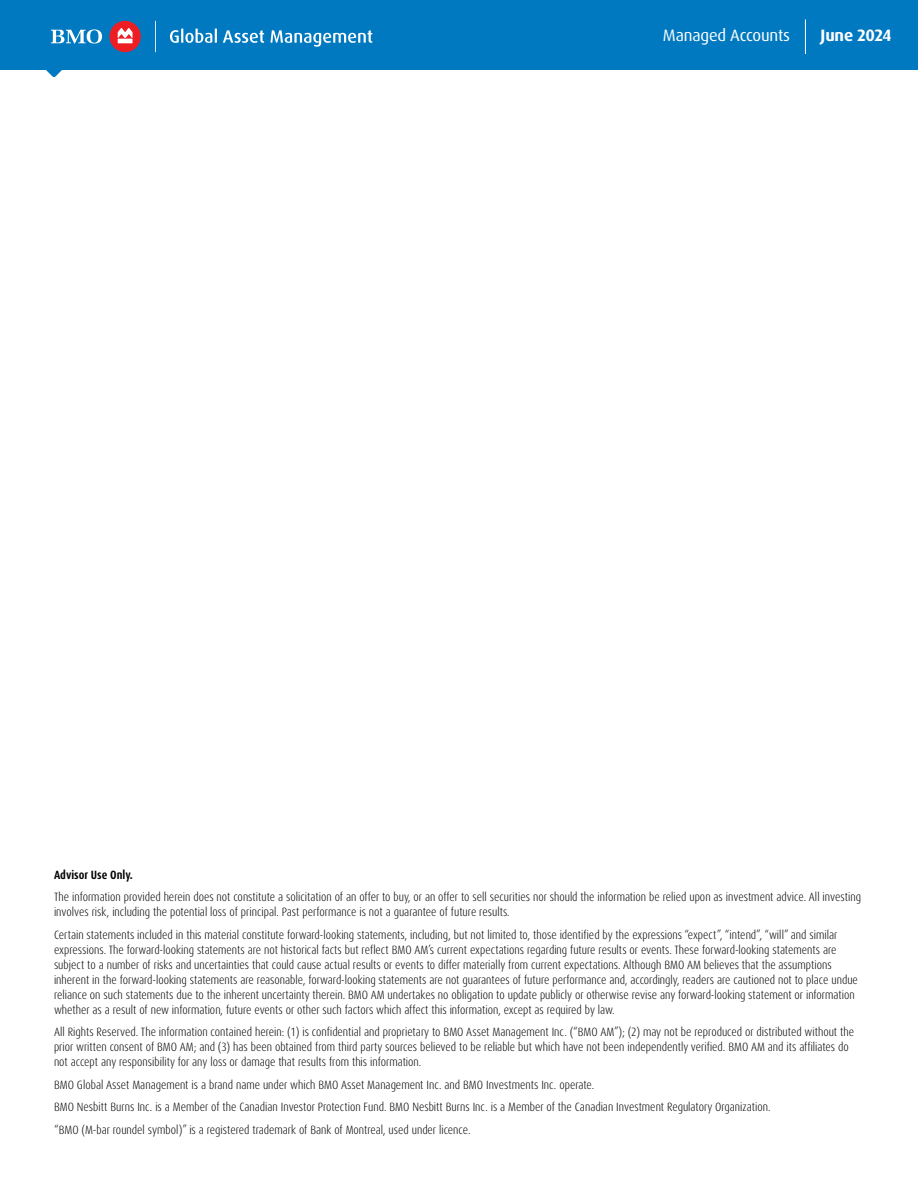
<style>
.page{position:relative;width:918px;height:1188px;background:#fff}
.page>*{position:absolute;margin:0;border:0;box-sizing:border-box;transform-origin:0 0}
.t1{font:16.5px "Dax Pro";letter-spacing:-.01em;color:#fff}
.t2{font:700 16.5px "Dax Pro";letter-spacing:-.015em;color:#fff}
.t3{font:300 condensed 12px/15px "Dax Pro";color:#000}
.t4{font:700 condensed 12px "Dax Pro";color:#000}
</style>
<div class="page">
<div style="left:0;top:0;width:918px;height:69px;background:#0079c1"></div>
<svg style="left:45px;top:69px;width:18px;height:8px"></svg>
<hr style="left:805px;top:19px;width:1px;height:35px;background:#fff">
<div style="left:109px;top:21px;width:32px;height:31px;background:#ed1d24;border-radius:50%"></div>
<svg style="left:118px;top:28px;width:15px;height:15px"></svg>
<svg style="left:51px;top:29px;width:51px;height:15px"></svg>
<svg style="left:155px;top:21px;width:1px;height:31px"></svg>
<svg style="left:223px;top:30px;width:41px;height:13px"></svg>
<svg style="left:270px;top:30px;width:102px;height:17px"></svg>
<svg style="left:170px;top:29px;width:47px;height:14px"></svg>
<h1 class="t1" style="left:663px;top:25px;width:129px">Managed Accounts</h1>
<h1 class="t2" style="left:821px;top:25px;width:72px">June 2024</h1>
<p class="t4" style="left:54px;top:867px;width:81px">Advisor Use Only.</p>
<p class="t3" style="left:54px;top:890px;width:809px">The information provided herein does not constitute a solicitation of an offer to buy, or an offer to sell securities nor should the information be relied upon as investment advice. All investing involves risk, including the potential loss of principal. Past performance is not a guarantee of future results.</p>
<p class="t3" style="left:54px;top:927px;width:805px">Certain statements included in this material constitute forward-looking statements, including, but not limited to, those identified by the expressions “expect”, “intend”, “will” and similar expressions. The forward-looking statements are not historical facts but reflect BMO AM’s current expectations regarding future results or events. These forward-looking statements are subject to a number of risks and uncertainties that could cause actual results or events to differ materially from current expectations. Although BMO AM believes that the assumptions inherent in the forward-looking statements are reasonable, forward-looking statements are not guarantees of future performance and, accordingly, readers are cautioned not to place undue reliance on such statements due to the inherent uncertainty therein. BMO AM undertakes no obligation to update publicly or otherwise revise any forward-looking statement or information whether as a result of new information, future events or other such factors which affect this information, except as required by law.</p>
<p class="t3" style="left:54px;top:1025px;width:802px">All Rights Reserved. The information contained herein: (1) is confidential and proprietary to BMO Asset Management Inc. (“BMO AM”); (2) may not be reproduced or distributed without the prior written consent of BMO AM; and (3) has been obtained from third party sources believed to be reliable but which have not been independently verified. BMO AM and its affiliates do not accept any responsibility for any loss or damage that results from this information.</p>
<p class="t3" style="left:54px;top:1073px;width:718px;line-height:22.5px">BMO Global Asset Management is a brand name under which BMO Asset Management Inc. and BMO Investments Inc. operate.<br>BMO Nesbitt Burns Inc. is a Member of the Canadian Investor Protection Fund. BMO Nesbitt Burns Inc. is a Member of the Canadian Investment Regulatory Organization. “BMO (M-bar roundel symbol)” is a registered trademark of Bank of Montreal, used under licence.</p>
</div>
